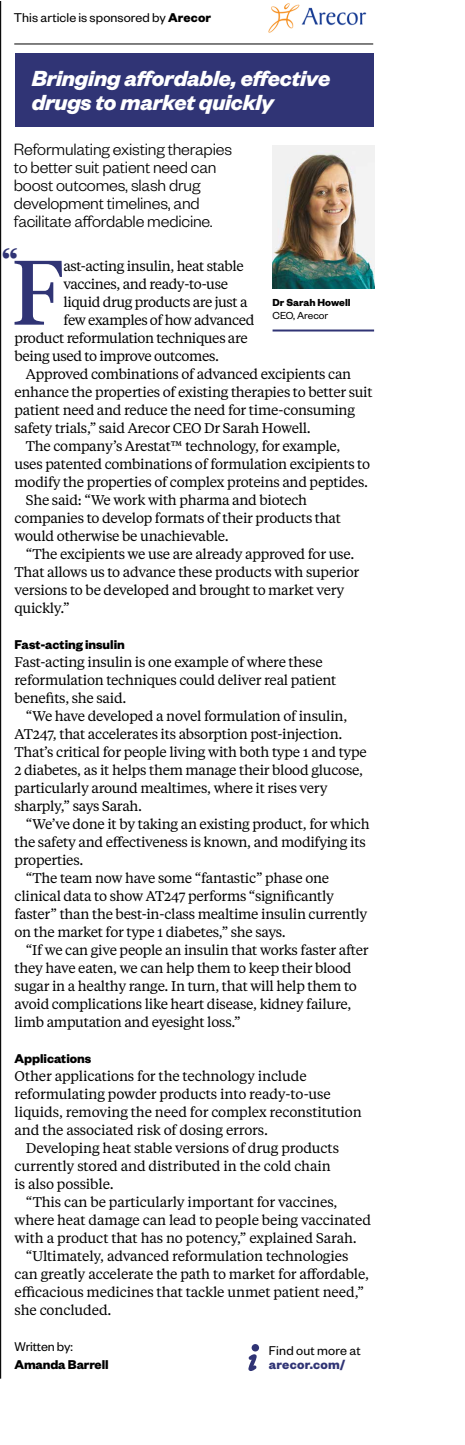
<style>
.page{position:relative;width:465px;height:1445px;background:#fff}
.page>*{position:absolute;margin:0;border:0;box-sizing:border-box;transform-origin:0 0}
.t1{font:91px "Tiempos Headline";color:#303475}
.t2{font:43.6px "Tiempos Headline";color:#303475}
.t3{font:italic 700 24px/24px "Founders Grotesk";letter-spacing:-.01em;color:#fff}
.t4{font:300 18px/18px "Founders Grotesk";letter-spacing:-.01em;color:#000}
.t5{font:14px/18px "Tiempos Text";letter-spacing:-.02em;color:#000}
.t6{font:14px "Founders Grotesk";letter-spacing:.005em;color:#000}
.t7{font:700 14px "Founders Grotesk";letter-spacing:-.005em;color:#000}
.t8{font:700 14px "Founders Grotesk";letter-spacing:.015em;color:#303475}
.t9{font:700 11.2px "Founders Grotesk";color:#000}
.t10{font:11.2px "Founders Grotesk";color:#000}
.s1{font-weight:700}
</style>
<div class="page">
<hr style="left:0;top:1px;width:1px;height:1377px;background:#000">
<div style="left:15px;top:54px;width:358px;height:73px;background:#303475"></div>
<img style="left:268px;top:3px;width:99px;height:30px">
<hr style="left:14px;top:44px;width:359px;height:1px;background:#000">
<img style="left:272px;top:145px;width:101px;height:143px">
<hr style="left:272px;top:329px;width:101px;height:2px;background:#303475">
<svg style="left:248px;top:1344px;width:11px;height:27px"></svg>
<p class="t6" style="left:14px;top:9px;width:198px">This article is sponsored by <span class="s1">Arecor</span></p>
<h3 class="t3" style="left:32px;top:65px;width:299px">Bringing affordable, effective drugs to market quickly</h3>
<p class="t4" style="left:14px;top:140px;width:219px">Reformulating existing therapies to better suit patient need can boost outcomes, slash drug development timelines, and facilitate affordable medicine.</p>
<h1 class="t1" style="left:12px;top:230px;width:54px">F</h1>
<p class="t5" style="left:63px;top:256px;width:182px">ast-acting insulin, heat stable</p>
<h2 class="t2" style="left:1px;top:236px;width:18px">“</h2>
<p class="t5" style="left:63px;top:274px;width:166px">vaccines, and ready-to-use</p>
<p class="t5" style="left:63px;top:292px;width:185px">liquid drug products are just a</p>
<p class="t5" style="left:63px;top:310px;width:192px">few examples of how advanced</p>
<p class="t5" style="left:15px;top:328px;width:234px">product reformulation techniques are</p>
<p class="t5" style="left:15px;top:346px;width:206px">being used to improve outcomes.</p>
<p class="t5" style="left:26px;top:364px;width:326px">Approved combinations of advanced excipients can</p>
<p class="t5" style="left:15px;top:382px;width:359px">enhance the properties of existing therapies to better suit</p>
<p class="t5" style="left:15px;top:400px;width:341px">patient need and reduce the need for time-consuming</p>
<p class="t5" style="left:15px;top:418px;width:297px">safety trials,” said Arecor CEO Dr Sarah Howell.</p>
<p class="t5" style="left:26px;top:436px;width:315px">The company’s Arestat™ technology, for example,</p>
<p class="t5" style="left:15px;top:454px;width:356px">uses patented combinations of formulation excipients to</p>
<p class="t5" style="left:15px;top:472px;width:354px">modify the properties of complex proteins and peptides.</p>
<p class="t5" style="left:26px;top:490px;width:282px">She said: “We work with pharma and biotech</p>
<p class="t5" style="left:15px;top:508px;width:327px">companies to develop formats of their products that</p>
<p class="t5" style="left:15px;top:526px;width:215px">would otherwise be unachievable.</p>
<p class="t5" style="left:26px;top:544px;width:329px">“The excipients we use are already approved for use.</p>
<p class="t5" style="left:15px;top:562px;width:346px">That allows us to advance these products with superior</p>
<p class="t5" style="left:15px;top:580px;width:331px">versions to be developed and brought to market very</p>
<p class="t5" style="left:15px;top:598px;width:57px">quickly.”</p>
<p class="t7" style="left:15px;top:635px;width:112px">Fast-acting insulin</p>
<p class="t5" style="left:15px;top:652px;width:323px">Fast-acting insulin is one example of where these reformulation techniques could deliver real patient benefits, she said.</p>
<p class="t5" style="left:15px;top:706px;width:353px;text-indent:11px">“We have developed a novel formulation of insulin, AT247, that accelerates its absorption post-injection.<br>That’s critical for people living with both type 1 and type 2 diabetes, as it helps them manage their blood glucose, particularly around mealtimes, where it rises very sharply,” says Sarah.</p>
<p class="t5" style="left:26px;top:814px;width:345px">“We’ve done it by taking an existing product, for which</p>
<p class="t5" style="left:15px;top:832px;width:352px">the safety and effectiveness is known, and modifying its</p>
<p class="t5" style="left:15px;top:850px;width:70px">properties.</p>
<p class="t5" style="left:26px;top:868px;width:304px">“The team now have some “fantastic” phase one</p>
<p class="t5" style="left:15px;top:886px;width:320px">clinical data to show AT247 performs “significantly</p>
<p class="t5" style="left:15px;top:904px;width:354px">faster” than the best-in-class mealtime insulin currently</p>
<p class="t5" style="left:15px;top:922px;width:272px">on the market for type 1 diabetes,” she says.</p>
<p class="t5" style="left:26px;top:940px;width:343px">“If we can give people an insulin that works faster after</p>
<p class="t5" style="left:15px;top:958px;width:338px">they have eaten, we can help them to keep their blood</p>
<p class="t5" style="left:15px;top:976px;width:343px">sugar in a healthy range. In turn, that will help them to</p>
<p class="t5" style="left:15px;top:994px;width:338px">avoid complications like heart disease, kidney failure,</p>
<p class="t5" style="left:15px;top:1012px;width:227px">limb amputation and eyesight loss.”</p>
<p class="t7" style="left:15px;top:1049px;width:78px">Applications</p>
<p class="t5" style="left:15px;top:1066px;width:293px">Other applications for the technology include</p>
<p class="t5" style="left:15px;top:1084px;width:317px">reformulating powder products into ready-to-use</p>
<p class="t5" style="left:15px;top:1102px;width:348px">liquids, removing the need for complex reconstitution</p>
<p class="t5" style="left:15px;top:1120px;width:255px">and the associated risk of dosing errors.</p>
<p class="t5" style="left:26px;top:1138px;width:314px">Developing heat stable versions of drug products</p>
<p class="t5" style="left:15px;top:1156px;width:317px">currently stored and distributed in the cold chain</p>
<p class="t5" style="left:15px;top:1174px;width:100px">is also possible.</p>
<p class="t5" style="left:26px;top:1192px;width:312px">“This can be particularly important for vaccines,</p>
<p class="t5" style="left:15px;top:1210px;width:357px">where heat damage can lead to people being vaccinated</p>
<p class="t5" style="left:15px;top:1228px;width:343px">with a product that has no potency,” explained Sarah.</p>
<p class="t5" style="left:26px;top:1246px;width:323px">“Ultimately, advanced reformulation technologies</p>
<p class="t5" style="left:15px;top:1264px;width:355px">can greatly accelerate the path to market for affordable,</p>
<p class="t5" style="left:15px;top:1282px;width:350px">efficacious medicines that tackle unmet patient need,”</p>
<p class="t5" style="left:15px;top:1300px;width:98px">she concluded.</p>
<p class="t6" style="left:15px;top:1338px;width:60px">Written by:</p>
<p class="t7" style="left:15px;top:1355px;width:95px">Amanda Barrell</p>
<p class="t9" style="left:272px;top:295px;width:79px">Dr Sarah Howell</p>
<p class="t10" style="left:272px;top:308px;width:57px">CEO, Arecor</p>
<p class="t6" style="left:268px;top:1341px;width:93px">Find out more at</p>
<p class="t8" style="left:268px;top:1355px;width:78px">arecor.com/</p>
</div>
